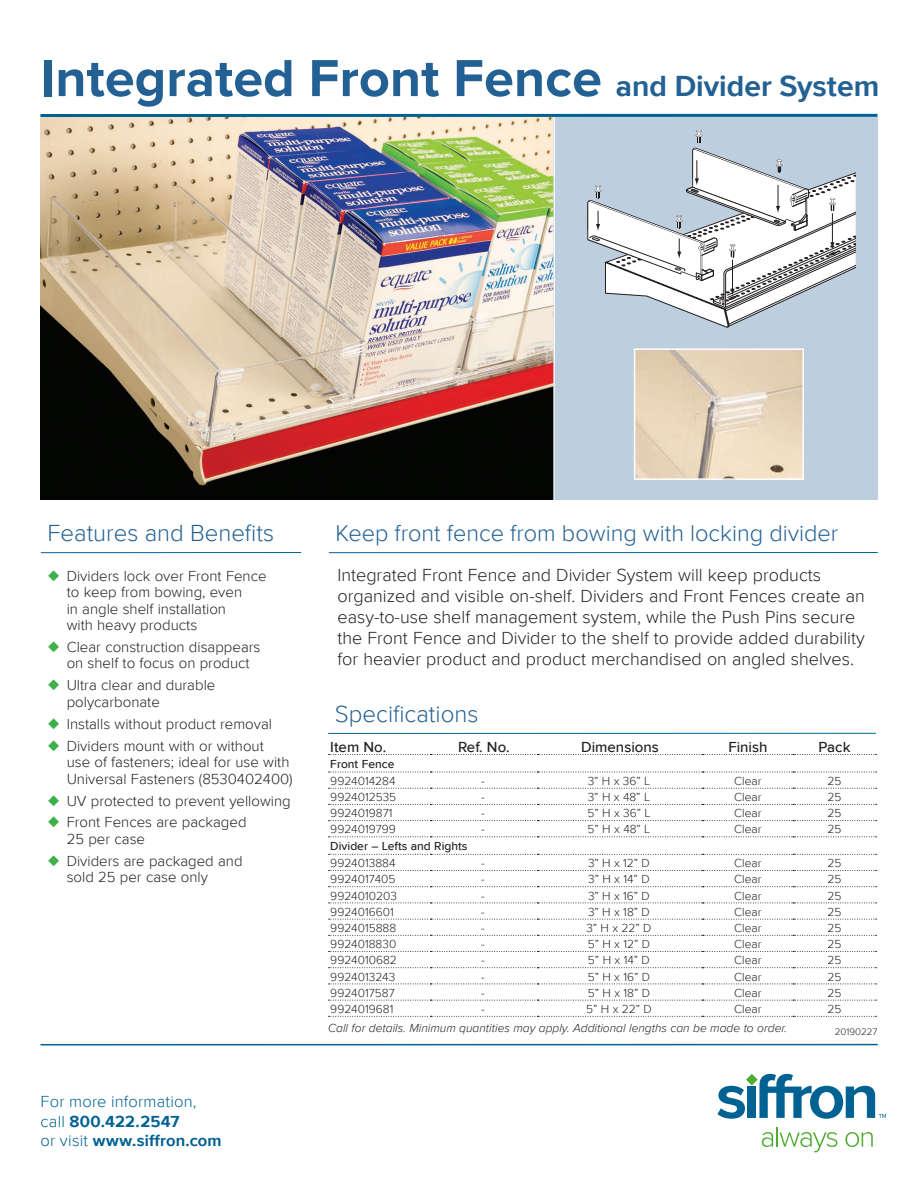
<style>
.page{position:relative;width:918px;height:1188px;background:#fff}
.page>*{position:absolute;margin:0;border:0;box-sizing:border-box;transform-origin:0 0}
.t1{font:700 54px "Proxima Nova";color:#236194}
.t2{font:300 24px "Proxima Nova";color:#236194}
.t3{font:300 23.55px "Proxima Nova";color:#236194}
.t4{font:300 18px/21px "Proxima Nova";color:#231f20}
.t5{font:300 16.5px/19.8px "Proxima Nova";letter-spacing:.01em;color:#006193}
.t6{font:700 16.5px "Proxima Nova";letter-spacing:.01em;color:#006193}
.t7{font:300 15px/16.5px "Proxima Nova";color:#231f20}
.t8{font:500 15px "Proxima Nova";color:#231f20}
.PartNo{font:300 12px "Proxima Nova";color:#231f20}
.t9{font:italic 300 12px "Proxima Nova";color:#231f20}
.t10{font:500 12px "Proxima Nova";color:#231f20}
.t11{font:300 9.75px "Proxima Nova";color:#231f20}
.s1{font-size:30px}
.s2{color:#3eb049}
.s3{font-weight:700}
.s4{font-weight:300}
</style>
<div class="page">
<img style="left:40px;top:116px;width:513px;height:384px">
<div style="left:553px;top:117px;width:325px;height:383px;background:#bdcfdf"></div>
<hr style="left:553px;top:117px;width:2px;height:387px;background:#fff">
<hr style="left:41px;top:114px;width:837px;height:3px;background:#006193">
<hr style="left:40px;top:1044px;width:838px;height:1px;background:#006193">
<svg style="left:762px;top:1127px;width:75px;height:25px"></svg>
<svg style="left:845px;top:1132px;width:28px;height:15px"></svg>
<svg style="left:717px;top:1074px;width:169px;height:45px"></svg>
<hr style="left:41px;top:552px;width:260px;height:1px;background:#006193">
<hr style="left:329px;top:552px;width:549px;height:1px;background:#006193">
<hr style="left:328px;top:733px;width:548px;height:1px;background:#006193">
<svg style="left:587px;top:129px;width:269px;height:199px"></svg>
<svg style="left:329px;top:754px;width:548px;height:1px"></svg>
<svg style="left:329px;top:772px;width:548px;height:1px"></svg>
<svg style="left:329px;top:788px;width:548px;height:1px"></svg>
<svg style="left:329px;top:804px;width:548px;height:1px"></svg>
<svg style="left:329px;top:820px;width:548px;height:1px"></svg>
<svg style="left:329px;top:836px;width:548px;height:1px"></svg>
<svg style="left:329px;top:854px;width:548px;height:1px"></svg>
<svg style="left:329px;top:870px;width:548px;height:1px"></svg>
<svg style="left:329px;top:886px;width:548px;height:1px"></svg>
<svg style="left:329px;top:903px;width:548px;height:1px"></svg>
<svg style="left:329px;top:919px;width:548px;height:1px"></svg>
<svg style="left:329px;top:935px;width:548px;height:1px"></svg>
<svg style="left:329px;top:951px;width:548px;height:1px"></svg>
<svg style="left:329px;top:967px;width:548px;height:1px"></svg>
<svg style="left:329px;top:984px;width:548px;height:1px"></svg>
<svg style="left:329px;top:1000px;width:548px;height:1px"></svg>
<svg style="left:329px;top:1016px;width:548px;height:1px"></svg>
<img style="left:637px;top:351px;width:164px;height:126px">
<div style="left:634px;top:348px;width:170px;height:132px;border:2px solid #fff"></div>
<p class="t1" style="left:40px;top:47px;width:840px">Integrated Front Fence <span class="s1">and Divider System</span></p>
<p class="t2" style="left:48px;top:519px;width:228px">Features and Benefits</p>
<p class="t3" style="left:335px;top:520px;width:504px">Keep front fence from bowing with locking divider</p>
<p class="t7" style="left:67px;top:568px;width:201px;text-indent:-19px"><span class="s2">◆</span> Dividers lock over Front Fence to keep from bowing, even<br>in angle shelf installation<br>with heavy products</p>
<p class="t7" style="left:48px;top:639px;width:214px;text-align:center"><span class="s2">◆</span> Clear construction disappears on shelf to focus on product</p>
<p class="t7" style="left:67px;top:678px;width:150px;text-indent:-19px"><span class="s2">◆</span> Ultra clear and durable polycarbonate</p>
<p class="t7" style="left:48px;top:716px;width:226px"><span class="s2">◆</span> Installs without product removal</p>
<p class="t7" style="left:67px;top:738px;width:227px;text-indent:-19px"><span class="s2">◆</span> Dividers mount with or without<br>use of fasteners; ideal for use with<br>Universal Fasteners (8530402400)</p>
<p class="t7" style="left:48px;top:793px;width:244px"><span class="s2">◆</span> UV protected to prevent yellowing</p>
<p class="t7" style="left:67px;top:815px;width:181px;text-indent:-19px"><span class="s2">◆</span> Front Fences are packaged<br>25 per case</p>
<p class="t7" style="left:67px;top:853px;width:177px;text-indent:-19px"><span class="s2">◆</span> Dividers are packaged and sold 25 per case only</p>
<p class="t5" style="left:41px;top:1092px;width:158px">For more information, call <span class="s3">800.422.2547</span></p>
<p class="t6" style="left:41px;top:1131px;width:183px"><span class="s4">or visit</span> www.siffron.com</p>
<p class="t4" style="left:338px;top:565px;width:529px">Integrated Front Fence and Divider System will keep products organized and visible on-shelf. Dividers and Front Fences create an easy-to-use shelf management system, while the Push Pins secure the Front Fence and Divider to the shelf to provide added durability for heavier product and product merchandised on angled shelves.</p>
<p class="t2" style="left:335px;top:700px;width:145px">Specifications</p>
<p class="t8" style="left:330px;top:738px;width:58px">Item No.</p>
<p class="t8" style="left:458px;top:738px;width:53px">Ref. No.</p>
<p class="t8" style="left:581px;top:738px;width:79px">Dimensions</p>
<p class="t8" style="left:728px;top:738px;width:41px">Finish</p>
<p class="t8" style="left:819px;top:738px;width:33px">Pack</p>
<p class="t10" style="left:330px;top:757px;width:66px">Front Fence</p>
<p class="PartNo" style="left:330px;top:774px;width:67px">9924014284</p>
<p class="PartNo" style="left:481px;top:774px;width:5px">-</p>
<p class="PartNo" style="left:588px;top:774px;width:64px">3” H x 36” L</p>
<p class="PartNo" style="left:734px;top:774px;width:29px">Clear</p>
<p class="PartNo" style="left:828px;top:774px;width:15px">25</p>
<p class="PartNo" style="left:330px;top:790px;width:67px">9924012535</p>
<p class="PartNo" style="left:481px;top:790px;width:5px">-</p>
<p class="PartNo" style="left:588px;top:790px;width:64px">3” H x 48” L</p>
<p class="PartNo" style="left:734px;top:790px;width:29px">Clear</p>
<p class="PartNo" style="left:828px;top:790px;width:15px">25</p>
<p class="PartNo" style="left:330px;top:806px;width:64px">9924019871</p>
<p class="PartNo" style="left:481px;top:806px;width:5px">-</p>
<p class="PartNo" style="left:587px;top:806px;width:65px">5” H x 36” L</p>
<p class="PartNo" style="left:734px;top:806px;width:29px">Clear</p>
<p class="PartNo" style="left:828px;top:806px;width:15px">25</p>
<p class="PartNo" style="left:330px;top:823px;width:67px">9924019799</p>
<p class="PartNo" style="left:481px;top:823px;width:5px">-</p>
<p class="PartNo" style="left:588px;top:823px;width:64px">5” H x 48” L</p>
<p class="PartNo" style="left:734px;top:823px;width:29px">Clear</p>
<p class="PartNo" style="left:828px;top:823px;width:15px">25</p>
<p class="t10" style="left:330px;top:839px;width:139px">Divider – Lefts and Rights</p>
<p class="PartNo" style="left:330px;top:856px;width:67px">9924013884</p>
<p class="PartNo" style="left:481px;top:856px;width:5px">-</p>
<p class="PartNo" style="left:588px;top:856px;width:63px">3” H x 12” D</p>
<p class="PartNo" style="left:734px;top:856px;width:29px">Clear</p>
<p class="PartNo" style="left:828px;top:856px;width:15px">25</p>
<p class="PartNo" style="left:330px;top:872px;width:67px">9924017405</p>
<p class="PartNo" style="left:481px;top:872px;width:5px">-</p>
<p class="PartNo" style="left:588px;top:872px;width:63px">3” H x 14” D</p>
<p class="PartNo" style="left:734px;top:872px;width:29px">Clear</p>
<p class="PartNo" style="left:828px;top:872px;width:15px">25</p>
<p class="PartNo" style="left:330px;top:889px;width:68px">9924010203</p>
<p class="PartNo" style="left:481px;top:889px;width:5px">-</p>
<p class="PartNo" style="left:588px;top:889px;width:63px">3” H x 16” D</p>
<p class="PartNo" style="left:734px;top:889px;width:29px">Clear</p>
<p class="PartNo" style="left:828px;top:889px;width:15px">25</p>
<p class="PartNo" style="left:330px;top:905px;width:65px">9924016601</p>
<p class="PartNo" style="left:481px;top:905px;width:5px">-</p>
<p class="PartNo" style="left:588px;top:905px;width:63px">3” H x 18” D</p>
<p class="PartNo" style="left:734px;top:905px;width:29px">Clear</p>
<p class="PartNo" style="left:828px;top:905px;width:15px">25</p>
<p class="PartNo" style="left:330px;top:921px;width:68px">9924015888</p>
<p class="PartNo" style="left:481px;top:921px;width:5px">-</p>
<p class="PartNo" style="left:586px;top:921px;width:67px">3” H x 22” D</p>
<p class="PartNo" style="left:734px;top:921px;width:29px">Clear</p>
<p class="PartNo" style="left:828px;top:921px;width:15px">25</p>
<p class="PartNo" style="left:330px;top:937px;width:68px">9924018830</p>
<p class="PartNo" style="left:481px;top:937px;width:5px">-</p>
<p class="PartNo" style="left:588px;top:937px;width:64px">5” H x 12” D</p>
<p class="PartNo" style="left:734px;top:937px;width:29px">Clear</p>
<p class="PartNo" style="left:828px;top:937px;width:15px">25</p>
<p class="PartNo" style="left:330px;top:953px;width:68px">9924010682</p>
<p class="PartNo" style="left:481px;top:953px;width:5px">-</p>
<p class="PartNo" style="left:588px;top:953px;width:63px">5” H x 14” D</p>
<p class="PartNo" style="left:734px;top:953px;width:29px">Clear</p>
<p class="PartNo" style="left:828px;top:953px;width:15px">25</p>
<p class="PartNo" style="left:330px;top:970px;width:67px">9924013243</p>
<p class="PartNo" style="left:481px;top:970px;width:5px">-</p>
<p class="PartNo" style="left:588px;top:970px;width:64px">5” H x 16” D</p>
<p class="PartNo" style="left:734px;top:970px;width:29px">Clear</p>
<p class="PartNo" style="left:828px;top:970px;width:15px">25</p>
<p class="PartNo" style="left:330px;top:986px;width:66px">9924017587</p>
<p class="PartNo" style="left:481px;top:986px;width:5px">-</p>
<p class="PartNo" style="left:588px;top:986px;width:64px">5” H x 18” D</p>
<p class="PartNo" style="left:734px;top:986px;width:29px">Clear</p>
<p class="PartNo" style="left:828px;top:986px;width:15px">25</p>
<p class="PartNo" style="left:330px;top:1002px;width:65px">9924019681</p>
<p class="PartNo" style="left:481px;top:1002px;width:5px">-</p>
<p class="PartNo" style="left:586px;top:1002px;width:67px">5” H x 22” D</p>
<p class="PartNo" style="left:734px;top:1002px;width:29px">Clear</p>
<p class="PartNo" style="left:828px;top:1002px;width:15px">25</p>
<p class="t9" style="left:328px;top:1021px;width:460px">Call for details. Minimum quantities may apply. Additional lengths can be made to order.</p>
<p class="t11" style="left:835px;top:1026px;width:44px">20190227</p>
</div>
